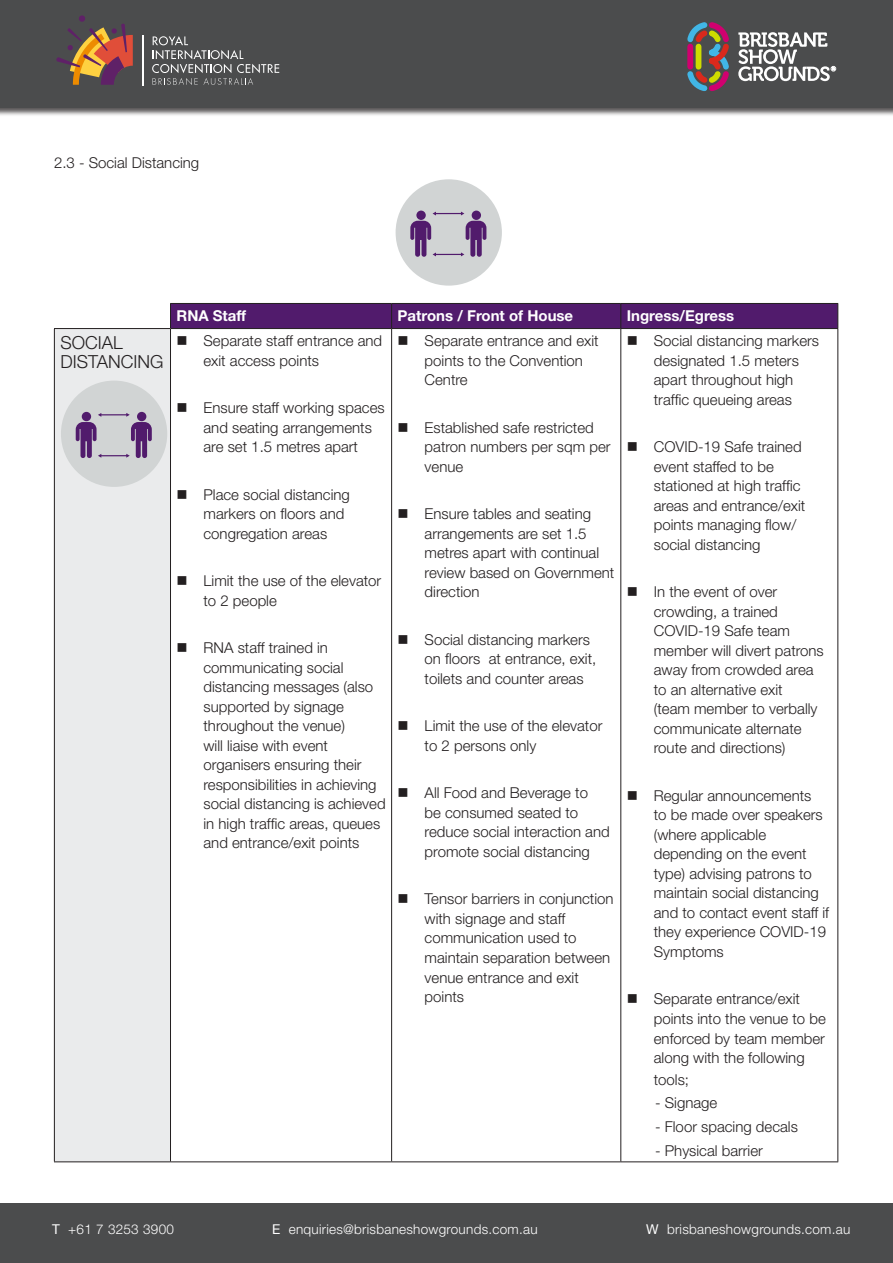
<style>
.page{position:relative;width:893px;height:1263px;background:#fff}
.page>*{position:absolute;margin:0;border:0;box-sizing:border-box;transform-origin:0 0}
.t1{font:300 18px/19.5px "Helvetica Neue";color:#231f20}
.t2{font:300 15px/19.5px "Helvetica Neue";color:#231f20}
.t3{font:700 15px "Helvetica Neue";color:#fff}
.t4{font:300 13.5px "Helvetica Neue";letter-spacing:.02em;color:#fff}
.s1{font-weight:400}
</style>
<div class="page">
<div style="left:0;top:0;width:893px;height:117px;background:#231f20;opacity:.75"></div>
<div style="left:0;top:0;width:893px;height:108px;background:#4b4c4d"></div>
<svg style="left:687px;top:22px;width:149px;height:70px"></svg>
<svg style="left:152px;top:36px;width:127px;height:49px"></svg>
<hr style="left:142px;top:35px;width:1px;height:50px;background:#fff">
<svg style="left:56px;top:24px;width:77px;height:61px"></svg>
<div style="left:79px;top:15px;width:6px;height:7px;background:#5f2167;border-radius:3px"></div>
<div style="left:0;top:1203px;width:893px;height:60px;background:#4b4c4d"></div>
<div style="left:54px;top:329px;width:116px;height:833px;background:#eaebec"></div>
<div style="left:170px;top:303px;width:668px;height:25px;background:#511b6c"></div>
<hr style="left:54px;top:328px;width:116px;height:1px;background:#231f20">
<hr style="left:170px;top:328px;width:222px;height:1px;background:#231f20">
<hr style="left:170px;top:329px;width:1px;height:832px;background:#231f20">
<hr style="left:392px;top:328px;width:229px;height:1px;background:#231f20">
<hr style="left:391px;top:329px;width:1px;height:832px;background:#231f20">
<hr style="left:621px;top:328px;width:217px;height:1px;background:#231f20">
<hr style="left:620px;top:329px;width:1px;height:832px;background:#231f20">
<hr style="left:54px;top:329px;width:1px;height:832px;background:#231f20">
<hr style="left:837px;top:329px;width:1px;height:832px;background:#231f20">
<hr style="left:54px;top:1161px;width:116px;height:1px;background:#231f20">
<hr style="left:170px;top:1161px;width:222px;height:1px;background:#231f20">
<hr style="left:392px;top:1161px;width:229px;height:1px;background:#231f20">
<hr style="left:621px;top:1161px;width:217px;height:1px;background:#231f20">
<div style="left:396px;top:179px;width:106px;height:107px;background:#d1d4d4;border-radius:50%"></div>
<svg style="left:410px;top:211px;width:76px;height:46px"></svg>
<div style="left:61px;top:381px;width:106px;height:106px;background:#d1d4d4;border-radius:50%"></div>
<svg style="left:76px;top:412px;width:76px;height:46px"></svg>
<p class="t2" style="left:54px;top:152px;width:147px">2.3 - Social Distancing</p>
<p class="t3" style="left:176px;top:307px;width:71px">RNA Staff</p>
<p class="t3" style="left:398px;top:307px;width:177px">Patrons / Front of House</p>
<p class="t3" style="left:627px;top:307px;width:109px">Ingress/Egress</p>
<p class="t1" style="left:60px;top:332px;width:105px">SOCIAL<br>DISTANCING</p>
<p class="t2" style="left:203px;top:331px;width:180px;text-indent:-27px">■ Separate staff entrance and exit access points</p>
<p class="t2" style="left:203px;top:398px;width:183px;text-indent:-27px">■ Ensure staff working spaces and seating arrangements are set 1.5 metres apart</p>
<p class="t2" style="left:203px;top:484px;width:148px;text-indent:-27px">■ Place social distancing markers on floors and congregation areas</p>
<p class="t2" style="left:203px;top:571px;width:179px;text-indent:-27px">■ Limit the use of the elevator to 2 people</p>
<p class="t2" style="left:203px;top:638px;width:184px;text-indent:-27px">■ RNA staff trained in communicating social distancing messages (also supported by signage throughout the venue)<br>will liaise with event organisers ensuring their responsibilities in achieving social distancing is achieved in high traffic areas, queues and entrance/exit points</p>
<p class="t2" style="left:425px;top:331px;width:175px;text-indent:-27px">■ Separate entrance and exit points to the Convention<br>Centre</p>
<p class="t2" style="left:425px;top:417px;width:187px;text-indent:-27px">■ Established safe restricted patron numbers per sqm per venue</p>
<p class="t2" style="left:425px;top:504px;width:191px;text-indent:-27px">■ Ensure tables and seating arrangements are set 1.5 metres apart with continual review based on Government direction</p>
<p class="t2" style="left:425px;top:629px;width:173px;text-indent:-27px">■ Social distancing markers on floors at entrance, exit, toilets and counter areas</p>
<p class="t2" style="left:425px;top:716px;width:179px;text-indent:-27px">■ Limit the use of the elevator to 2 persons only</p>
<p class="t2" style="left:425px;top:783px;width:187px;text-indent:-27px">■ All Food and Beverage to<br>be consumed seated to reduce social interaction and promote social distancing</p>
<p class="t2" style="left:425px;top:889px;width:190px;text-indent:-27px">■ Tensor barriers in conjunction with signage and staff communication used to maintain separation between venue entrance and exit points</p>
<p class="t2" style="left:627px;top:331px;width:194px;text-align:center">■ Social distancing markers designated 1.5 meters<br>apart throughout high<br>traffic queueing areas</p>
<p class="t2" style="left:654px;top:437px;width:153px;text-indent:-27px">■ COVID-19 Safe trained event staffed to be stationed at high traffic areas and entrance/exit points managing flow/ social distancing</p>
<p class="t2" style="left:654px;top:582px;width:172px;text-indent:-27px">■ In the event of over crowding, a trained<br>COVID-19 Safe team member will divert patrons away from crowded area to an alternative exit<br>(team member to verbally communicate alternate route and directions)</p>
<p class="t2" style="left:654px;top:785px;width:177px;text-indent:-27px">■ Regular announcements<br>to be made over speakers (where applicable depending on the event type) advising patrons to maintain social distancing and to contact event staff if they experience COVID-19<br>Symptoms</p>
<p class="t2" style="left:654px;top:989px;width:173px;text-indent:-27px">■ Separate entrance/exit points into the venue to be enforced by team member along with the following</p>
<p class="t2" style="left:654px;top:1069px;width:37px">tools;</p>
<p class="t2" style="left:655px;top:1093px;width:64px">- Signage</p>
<p class="t2" style="left:655px;top:1117px;width:144px">- Floor spacing decals</p>
<p class="t2" style="left:655px;top:1140px;width:109px">- Physical barrier</p>
<p class="t4" style="left:52px;top:1221px;width:123px"><span class="s1">T</span> +61 7 3253 3900</p>
<p class="t4" style="left:272px;top:1221px;width:267px"><span class="s1">E</span> enquiries@brisbaneshowgrounds.com.au</p>
<p class="t4" style="left:646px;top:1221px;width:206px"><span class="s1">W</span> brisbaneshowgrounds.com.au</p>
</div>
